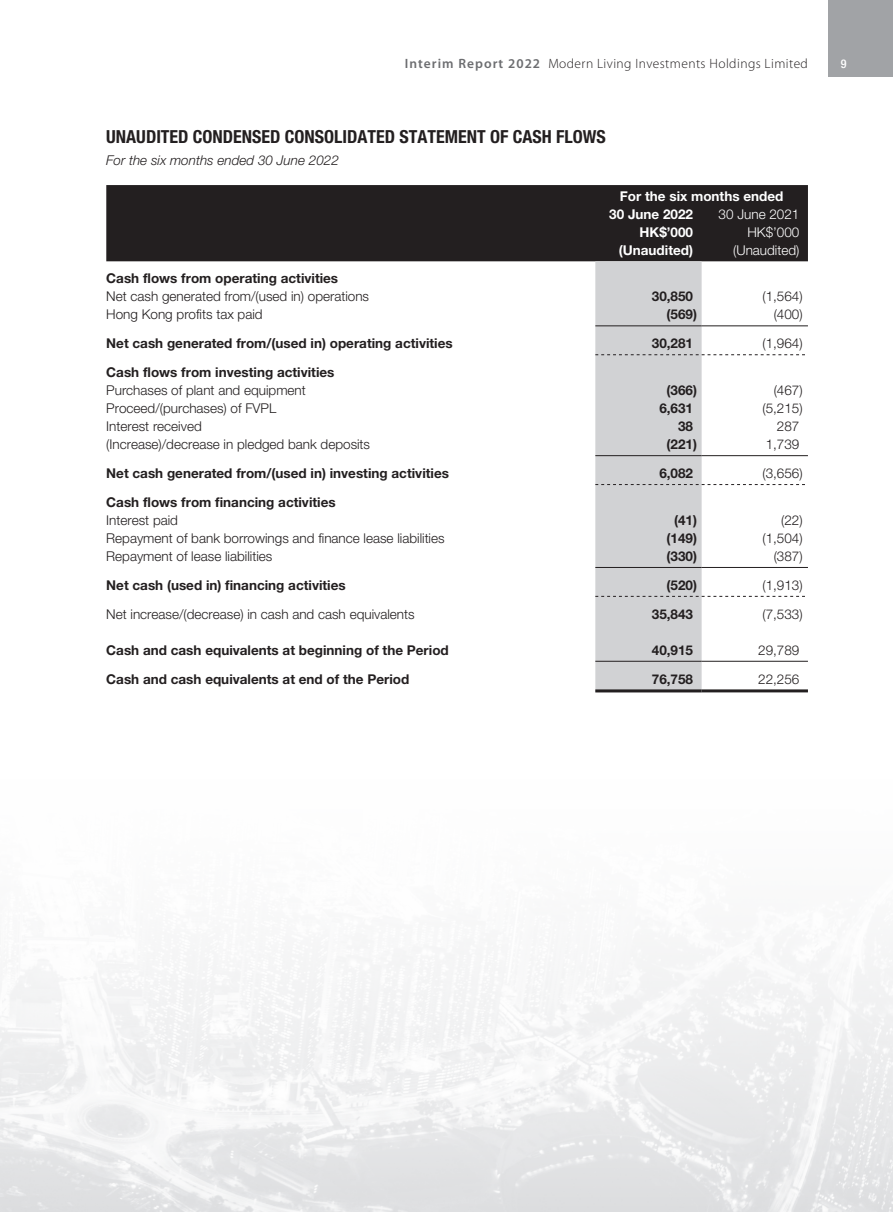
<style>
.page{position:relative;width:893px;height:1212px;background:#fff}
.page>*{position:absolute;margin:0;border:0;box-sizing:border-box;transform-origin:0 0}
._01_H1{font:700 condensed 18px "Helvetica Neue LT Std";color:#231f20}
._50_Table_txt{font:300 13.5px "Helvetica Neue LT Std";color:#231f20}
._50_Table_txt-2{font:700 13.5px "Helvetica Neue LT Std";color:#231f20}
.t1{font:300 13.5px "Myriad Pro";letter-spacing:.03em;color:#231f20}
._50_Table_txt-3{font:700 13.5px "Helvetica Neue LT Std";color:#fff}
._00_txt{font:italic 300 13.5px "Helvetica Neue LT Std";color:#231f20}
._50_Table_txt-4{font:300 13.5px "Helvetica Neue LT Std";color:#fff}
.t2{font:500 condensed 12px "Helvetica Neue LT Std";color:#fff}
.s1{font-weight:600;color:#6c6d70}
</style>
<div class="page">
<img style="left:0;top:951px;width:893px;height:261px">
<div style="left:828px;top:0;width:65px;height:77px;background:#a1a3a6"></div>
<div style="left:106px;top:185px;width:702px;height:76px;background:#231f20"></div>
<div style="left:595px;top:261px;width:107px;height:428px;background:#d1d2d4"></div>
<hr style="left:595px;top:325px;width:107px;height:1px;background:#231f20">
<hr style="left:702px;top:325px;width:106px;height:1px;background:#231f20">
<svg style="left:595px;top:354px;width:210px;height:1px"></svg>
<hr style="left:595px;top:455px;width:107px;height:1px;background:#231f20">
<hr style="left:702px;top:455px;width:106px;height:1px;background:#231f20">
<svg style="left:595px;top:484px;width:210px;height:1px"></svg>
<hr style="left:595px;top:567px;width:107px;height:1px;background:#231f20">
<hr style="left:702px;top:567px;width:106px;height:1px;background:#231f20">
<svg style="left:595px;top:596px;width:210px;height:1px"></svg>
<hr style="left:595px;top:661px;width:107px;height:1px;background:#231f20">
<hr style="left:702px;top:661px;width:106px;height:1px;background:#231f20">
<hr style="left:595px;top:689px;width:107px;height:3px;background:#231f20">
<hr style="left:702px;top:689px;width:106px;height:3px;background:#231f20">
<p class="t1" style="left:405px;top:56px;width:405px"><span class="s1">Interim Report 2022</span> Modern Living Investments Holdings Limited</p>
<p class="t2" style="left:841px;top:57px;width:7px">9</p>
<p class="_01_H1" style="left:106px;top:125px;width:501px">UNAUDITED CONDENSED CONSOLIDATED STATEMENT OF CASH FLOWS</p>
<p class="_00_txt" style="left:106px;top:152px;width:234px">For the six months ended 30 June 2022</p>
<p class="_50_Table_txt-3" style="left:620px;top:188px;width:165px">For the six months ended</p>
<p class="_50_Table_txt-3" style="left:609px;top:206px;width:85px">30 June 2022</p>
<p class="_50_Table_txt-4" style="left:719px;top:206px;width:82px">30 June 2021</p>
<p class="_50_Table_txt-3" style="left:640px;top:224px;width:55px">HK$’000</p>
<p class="_50_Table_txt-4" style="left:747px;top:224px;width:54px">HK$’000</p>
<p class="_50_Table_txt-3" style="left:619px;top:242px;width:76px">(Unaudited)</p>
<p class="_50_Table_txt-4" style="left:733px;top:242px;width:68px">(Unaudited)</p>
<p class="_50_Table_txt-2" style="left:106px;top:270px;width:233px">Cash flows from operating activities</p>
<p class="_50_Table_txt" style="left:106px;top:288px;width:264px">Net cash generated from/(used in) operations</p>
<p class="_50_Table_txt-2" style="left:652px;top:288px;width:43px">30,850</p>
<p class="_50_Table_txt" style="left:762px;top:288px;width:42px">(1,564)</p>
<p class="_50_Table_txt" style="left:106px;top:306px;width:158px">Hong Kong profits tax paid</p>
<p class="_50_Table_txt-2" style="left:667px;top:306px;width:32px">(569)</p>
<p class="_50_Table_txt" style="left:774px;top:306px;width:31px">(400)</p>
<p class="_50_Table_txt-2" style="left:106px;top:335px;width:348px">Net cash generated from/(used in) operating activities</p>
<p class="_50_Table_txt-2" style="left:652px;top:335px;width:43px">30,281</p>
<p class="_50_Table_txt" style="left:762px;top:335px;width:42px">(1,964)</p>
<p class="_50_Table_txt-2" style="left:106px;top:364px;width:230px">Cash flows from investing activities</p>
<p class="_50_Table_txt" style="left:106px;top:382px;width:201px">Purchases of plant and equipment</p>
<p class="_50_Table_txt-2" style="left:667px;top:382px;width:32px">(366)</p>
<p class="_50_Table_txt" style="left:774px;top:382px;width:31px">(467)</p>
<p class="_50_Table_txt" style="left:106px;top:400px;width:172px">Proceed/(purchases) of FVPL</p>
<p class="_50_Table_txt-2" style="left:659px;top:400px;width:35px">6,631</p>
<p class="_50_Table_txt" style="left:762px;top:400px;width:42px">(5,215)</p>
<p class="_50_Table_txt" style="left:106px;top:418px;width:97px">Interest received</p>
<p class="_50_Table_txt-2" style="left:678px;top:418px;width:17px">38</p>
<p class="_50_Table_txt" style="left:777px;top:418px;width:24px">287</p>
<p class="_50_Table_txt" style="left:106px;top:436px;width:265px">(Increase)/decrease in pledged bank deposits</p>
<p class="_50_Table_txt-2" style="left:667px;top:436px;width:32px">(221)</p>
<p class="_50_Table_txt" style="left:766px;top:436px;width:35px">1,739</p>
<p class="_50_Table_txt-2" style="left:106px;top:465px;width:344px">Net cash generated from/(used in) investing activities</p>
<p class="_50_Table_txt-2" style="left:659px;top:465px;width:35px">6,082</p>
<p class="_50_Table_txt" style="left:762px;top:465px;width:42px">(3,656)</p>
<p class="_50_Table_txt-2" style="left:106px;top:494px;width:231px">Cash flows from financing activities</p>
<p class="_50_Table_txt" style="left:106px;top:512px;width:73px">Interest paid</p>
<p class="_50_Table_txt-2" style="left:674px;top:512px;width:25px">(41)</p>
<p class="_50_Table_txt" style="left:781px;top:512px;width:23px">(22)</p>
<p class="_50_Table_txt" style="left:106px;top:530px;width:340px">Repayment of bank borrowings and finance lease liabilities</p>
<p class="_50_Table_txt-2" style="left:667px;top:530px;width:32px">(149)</p>
<p class="_50_Table_txt" style="left:762px;top:530px;width:42px">(1,504)</p>
<p class="_50_Table_txt" style="left:106px;top:548px;width:168px">Repayment of lease liabilities</p>
<p class="_50_Table_txt-2" style="left:667px;top:548px;width:32px">(330)</p>
<p class="_50_Table_txt" style="left:774px;top:548px;width:31px">(387)</p>
<p class="_50_Table_txt-2" style="left:106px;top:577px;width:241px">Net cash (used in) financing activities</p>
<p class="_50_Table_txt-2" style="left:667px;top:577px;width:32px">(520)</p>
<p class="_50_Table_txt" style="left:762px;top:577px;width:42px">(1,913)</p>
<p class="_50_Table_txt" style="left:106px;top:606px;width:310px">Net increase/(decrease) in cash and cash equivalents</p>
<p class="_50_Table_txt-2" style="left:652px;top:606px;width:43px">35,843</p>
<p class="_50_Table_txt" style="left:762px;top:606px;width:42px">(7,533)</p>
<p class="_50_Table_txt-2" style="left:106px;top:642px;width:344px">Cash and cash equivalents at beginning of the Period</p>
<p class="_50_Table_txt-2" style="left:652px;top:642px;width:43px">40,915</p>
<p class="_50_Table_txt" style="left:758px;top:642px;width:43px">29,789</p>
<p class="_50_Table_txt-2" style="left:106px;top:670px;width:305px">Cash and cash equivalents at end of the Period</p>
<p class="_50_Table_txt-2" style="left:652px;top:670px;width:43px">76,758</p>
<p class="_50_Table_txt" style="left:758px;top:671px;width:43px">22,256</p>
</div>
